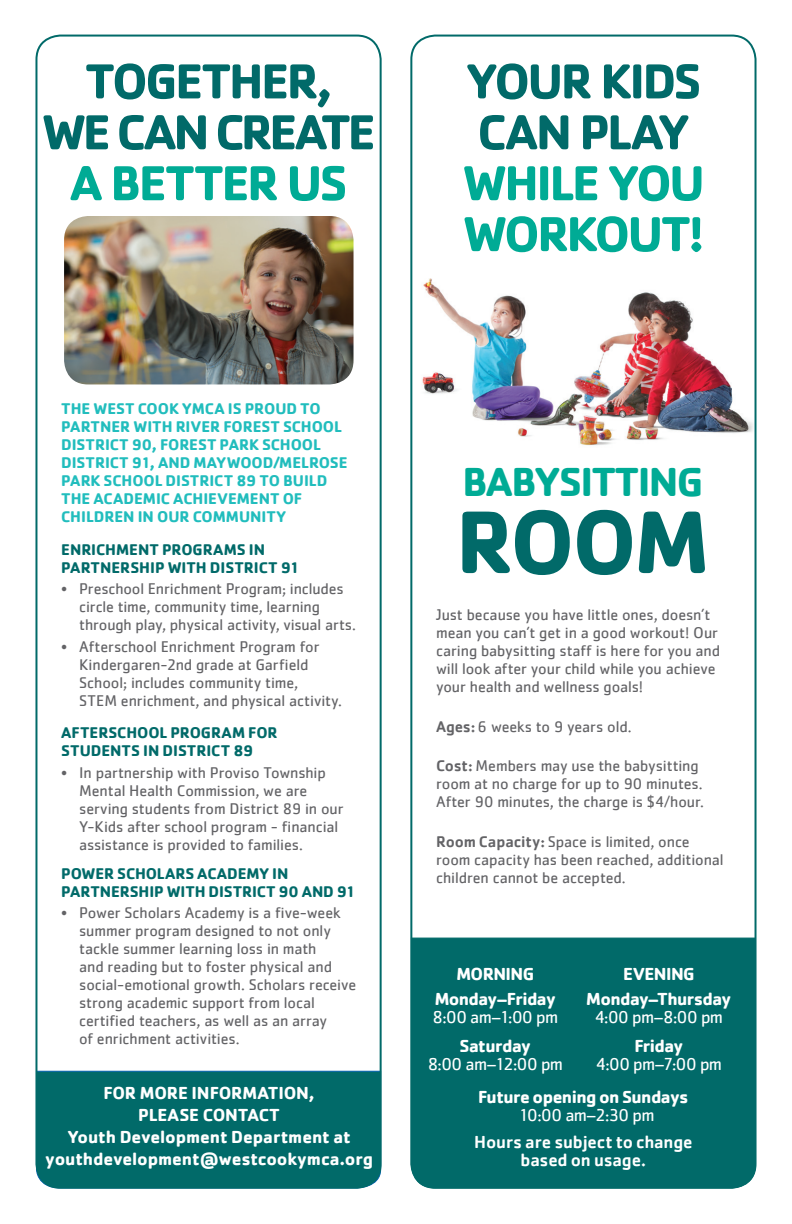
<style>
.page{position:relative;width:792px;height:1224px;background:#fff}
.page>*{position:absolute;margin:0;border:0;box-sizing:border-box;transform-origin:0 0}
.ParaStyle02__Leading{font:700 92px "Cachet";color:#016a69}
.t1{font:700 51px/51px "Cachet";letter-spacing:-.05em;color:#00ab95}
.t2{font:700 51px/51px "Cachet";letter-spacing:-.055em;color:#016a69;text-align:center}
.ParaStyle02__Leading-2{font:700 41.8px "Cachet";letter-spacing:-.04em;color:#00ab95}
.t3{font:700 18px/22px "Cachet";letter-spacing:-.02em;color:#fff;text-align:center}
.t4{font:18px "Cachet";letter-spacing:-.035em;color:#fff}
.t5{font:500 18px/18px "Cachet";letter-spacing:-.005em;color:#fff;text-align:center}
._2020_ad_bullets{font:16px/18px "Cachet";letter-spacing:-.005em;color:#636366}
.t6{font:700 16px/18px "Cachet";letter-spacing:-.005em;color:#21bdbd}
.t7{font:700 16px/18px "Cachet";letter-spacing:-.005em;color:#016a69}
.s1{color:#016a69}
.s2{font-weight:500}
.s3{font-weight:400}
</style>
<div class="page">
<div style="left:413px;top:938px;width:341px;height:250px;background:#016a69"></div>
<img style="left:422px;top:278px;width:331px;height:168px">
<div style="left:36px;top:1071px;width:345px;height:117px;background:#016a69"></div>
<img style="left:64px;top:216px;width:290px;height:168px">
<div style="left:410px;top:35px;width:347px;height:1154px;border:2px solid #016a69;border-radius:24px"></div>
<div style="left:35px;top:35px;width:347px;height:1154px;border:2px solid #016a69;border-radius:24px"></div>
<p class="t2" style="left:42px;top:54px;width:335px">TOGETHER,<br>WE CAN CREATE</p>
<p class="t1" style="left:70px;top:156px;width:280px">A BETTER US</p>
<p class="t1" style="left:463px;top:54px;width:244px"><span class="s1">YOUR KIDS<br>CAN PLAY<br></span>WHILE YOU<br>WORKOUT!</p>
<p class="t6" style="left:61px;top:399px;width:288px">THE WEST COOK YMCA IS PROUD TO<br>PARTNER WITH RIVER FOREST SCHOOL<br>DISTRICT 90, FOREST PARK SCHOOL<br>DISTRICT 91, AND MAYWOOD/MELROSE<br>PARK SCHOOL DISTRICT 89 TO BUILD<br>THE ACADEMIC ACHIEVEMENT OF<br>CHILDREN IN OUR COMMUNITY</p>
<p class="t7" style="left:61px;top:540px;width:240px">ENRICHMENT PROGRAMS IN<br>PARTNERSHIP WITH DISTRICT 91</p>
<p class="_2020_ad_bullets" style="left:79px;top:580px;width:278px;text-indent:-18px">• Preschool Enrichment Program; includes circle time, community time, learning through play, physical activity, visual arts.</p>
<p class="_2020_ad_bullets" style="left:79px;top:637px;width:264px;text-indent:-18px">• Afterschool Enrichment Program for Kindergaren-2nd grade at Garfield School; includes community time,<br>STEM enrichment, and physical activity.</p>
<p class="t7" style="left:61px;top:723px;width:218px">AFTERSCHOOL PROGRAM FOR<br>STUDENTS IN DISTRICT 89</p>
<p class="_2020_ad_bullets" style="left:79px;top:763px;width:266px;text-indent:-18px">• In partnership with Proviso Township Mental Health Commission, we are serving students from District 89 in our Y-Kids after school program - financial assistance is provided to families.</p>
<p class="t7" style="left:61px;top:864px;width:296px">POWER SCHOLARS ACADEMY IN<br>PARTNERSHIP WITH DISTRICT 90 AND 91</p>
<p class="_2020_ad_bullets" style="left:79px;top:904px;width:279px;text-indent:-18px">• Power Scholars Academy is a five-week summer program designed to not only tackle summer learning loss in math<br>and reading but to foster physical and social-emotional growth. Scholars receive strong academic support from local certified teachers, as well as an array<br>of enrichment activities.</p>
<p class="t3" style="left:45px;top:1081px;width:329px">FOR MORE INFORMATION,<br>PLEASE CONTACT<br>Youth Development Department at youthdevelopment@westcookymca.org</p>
<p class="ParaStyle02__Leading-2" style="left:462px;top:455px;width:243px">BABYSITTING</p>
<p class="ParaStyle02__Leading" style="left:456px;top:483px;width:255px">ROOM</p>
<p class="_2020_ad_bullets" style="left:436px;top:606px;width:286px">Just because you have little ones, doesn’t mean you can’t get in a good workout! Our caring babysitting staff is here for you and will look after your child while you achieve your health and wellness goals!</p>
<p class="_2020_ad_bullets" style="left:436px;top:717px;width:197px"><span class="s2">Ages:</span> 6 weeks to 9 years old.</p>
<p class="_2020_ad_bullets" style="left:436px;top:757px;width:269px"><span class="s2">Cost:</span> Members may use the babysitting room at no charge for up to 90 minutes.<br>After 90 minutes, the charge is $4/hour.</p>
<p class="_2020_ad_bullets" style="left:436px;top:832px;width:289px"><span class="s2">Room Capacity:</span> Space is limited, once room capacity has been reached, additional children cannot be accepted.</p>
<p class="t3" style="left:457px;top:962px;width:79px">MORNING</p>
<p class="t3" style="left:623px;top:962px;width:73px">EVENING</p>
<p class="t3" style="left:435px;top:987px;width:123px">Monday–Friday</p>
<p class="t3" style="left:586px;top:987px;width:147px">Monday–Thursday</p>
<p class="t4" style="left:432px;top:1007px;width:127px">8:00 am–1:00 pm</p>
<p class="t4" style="left:595px;top:1007px;width:130px">4:00 pm–8:00 pm</p>
<p class="t3" style="left:460px;top:1034px;width:73px">Saturday</p>
<p class="t3" style="left:634px;top:1034px;width:51px">Friday</p>
<p class="t4" style="left:428px;top:1053px;width:137px">8:00 am–12:00 pm</p>
<p class="t4" style="left:596px;top:1053px;width:128px">4:00 pm–7:00 pm</p>
<p class="t3" style="left:478px;top:1087px;width:212px;line-height:18px">Future opening on Sundays<br><span class="s3">10:00 am–2:30 pm</span></p>
<p class="t5" style="left:474px;top:1132px;width:220px">Hours are subject to change based on usage.</p>
</div>
